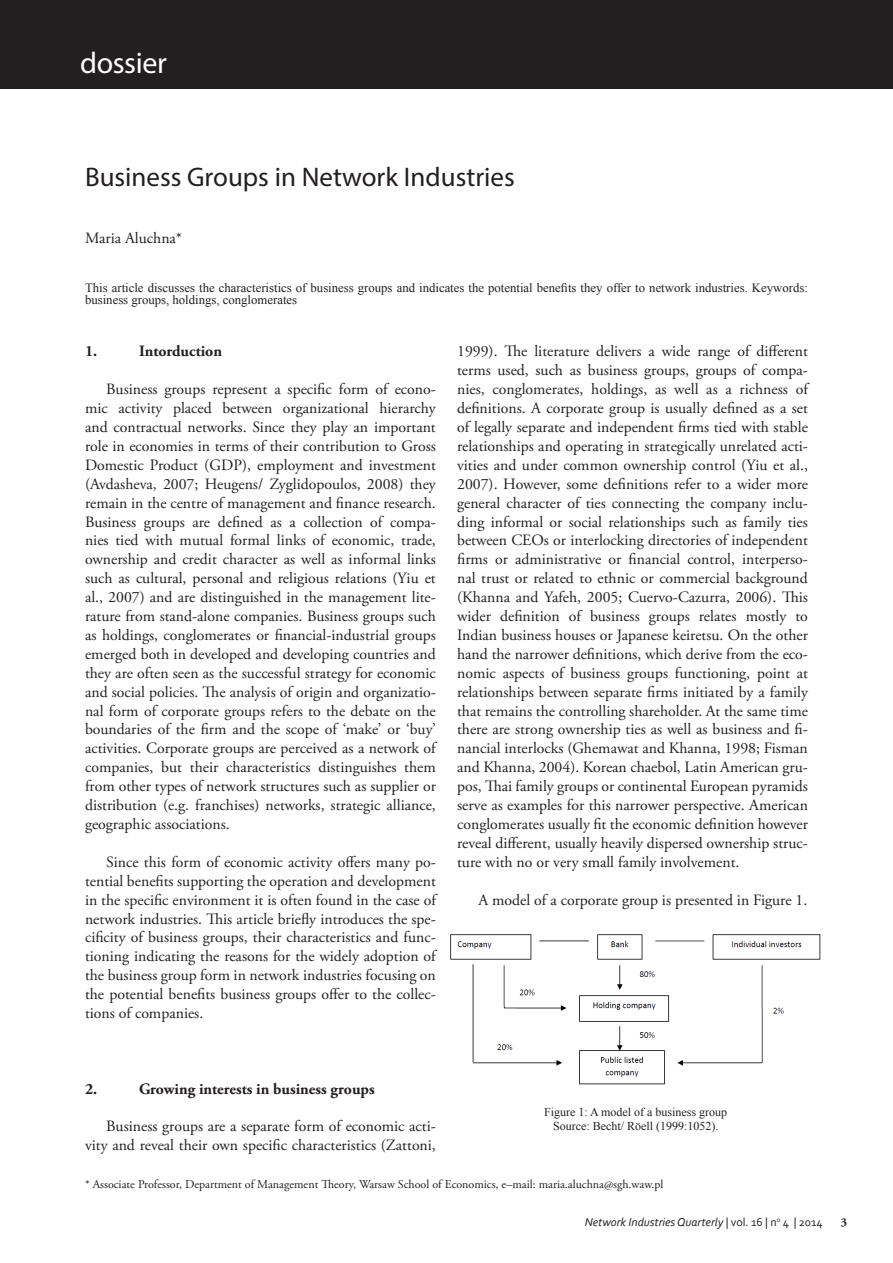
<style>
.page{position:relative;width:893px;height:1263px;background:#fff}
.page>*{position:absolute;margin:0;border:0;box-sizing:border-box;transform-origin:0 0}
.titre{font:30px "Myriad Pro";letter-spacing:-.01em;color:#fff}
.titre2{font:27px "Myriad Pro";color:#231f20}
.texte{font:15.75px/18.9px "Adobe Garamond Pro";color:#231f20;text-align:justify}
.texte-2{font:700 15.75px "Adobe Garamond Pro";color:#231f20}
.t1{font:12.75px/12px "Times New Roman";color:#231f20}
.texte_small{font:12px "Adobe Garamond Pro";color:#231f20}
.t2{font:12px "Times New Roman";color:#231f20}
.running_head_right{font:italic 12px "Corbel";color:#231f20}
.bas_de_page{font:12px "Adobe Garamond Pro";letter-spacing:-.005em;color:#231f20}
.bas_de_page-2{font:italic 12px "Corbel";color:#231f20}
.bas_de_page-3{font:700 12px "Adobe Garamond Pro";color:#231f20}
.running_head_right-2{font:12px "Corbel";color:#231f20}
.s1{font-style:italic}
.s2{font-family:"Adobe Garamond Pro"}
.s3{font-style:normal}
</style>
<div class="page">
<div style="left:0;top:0;width:893px;height:89px;background:#231f20"></div>
<img style="left:450px;top:934px;width:371px;height:151px">
<p class="titre" style="left:80px;top:44px;width:88px">dossier</p>
<p class="titre2" style="left:85px;top:161px;width:431px">Business Groups in Network Industries</p>
<p class="texte" style="left:85px;top:229px;width:99px">Maria Aluchna*</p>
<p class="t1" style="left:85px;top:281px;width:724px">This article discusses the characteristics of business groups and indicates the potential benefits they offer to network industries. Keywords: business groups, holdings, conglomerates</p>
<p class="texte-2" style="left:85px;top:342px;width:14px">1.</p>
<p class="texte-2" style="left:139px;top:342px;width:85px">Intorduction</p>
<p class="texte" style="left:85px;top:380px;width:352px;text-indent:21px">Business groups represent a specific form of econo&shy;mic activity placed between organizational hierarchy and contractual networks. Since they play an important role in economies in terms of their contribution to Gross Domestic Product (GDP), employment and investment (Avdasheva, 2007; Heugens/ Zyglidopoulos, 2008) they remain in the centre of management and finance research.<br>Business groups are defined as a collection of compa&shy;nies tied with mutual formal links of economic, trade, ownership and credit character as well as informal links such as cultural, personal and religious relations (Yiu et al., 2007) and are distinguished in the management lite&shy;rature from stand-alone companies. Business groups such as holdings, conglomerates or financial-industrial groups emerged both in developed and developing countries and they are often seen as the successful strategy for economic and social policies. The analysis of origin and organizatio&shy;nal form of corporate groups refers to the debate on the boundaries of the firm and the scope of ‘make’ or ‘buy’ activities. Corporate groups are perceived as a network of companies, but their characteristics distinguishes them from other types of network structures such as supplier or distribution (e.g. franchises) networks, strategic alliance, geographic associations.</p>
<p class="texte" style="left:85px;top:853px;width:352px;text-indent:21px">Since this form of economic activity offers many po&shy;tential benefits supporting the operation and development in the specific environment it is often found in the case of network industries. This article briefly introduces the spe&shy;cificity of business groups, their characteristics and func&shy;tioning indicating the reasons for the widely adoption of the business group form in network industries focusing on the potential benefits business groups offer to the collec&shy;tions of companies.</p>
<p class="texte" style="left:457px;top:343px;width:352px">1999). The literature delivers a wide range of different terms used, such as business groups, groups of compa&shy;nies, conglomerates, holdings, as well as a richness of definitions. A corporate group is usually defined as a set of legally separate and independent firms tied with stable relationships and operating in strategically unrelated acti&shy;vities and under common ownership control (Yiu et al., 2007). However, some definitions refer to a wider more general character of ties connecting the company inclu&shy;ding informal or social relationships such as family ties between CEOs or interlocking directories of independent firms or administrative or financial control, interperso&shy;nal trust or related to ethnic or commercial background (Khanna and Yafeh, 2005; Cuervo-Cazurra, 2006). This wider definition of business groups relates mostly to Indian business houses or Japanese keiretsu. On the other hand the narrower definitions, which derive from the eco&shy;nomic aspects of business groups functioning, point at relationships between separate firms initiated by a family that remains the controlling shareholder. At the same time there are strong ownership ties as well as business and fi&shy;nancial interlocks (Ghemawat and Khanna, 1998; Fisman and Khanna, 2004). Korean chaebol, Latin American gru&shy;pos, Thai family groups or continental European pyramids serve as examples for this narrower perspective. American conglomerates usually fit the economic definition however reveal different, usually heavily dispersed ownership struc&shy;ture with no or very small family involvement.</p>
<p class="texte" style="left:478px;top:891px;width:330px">A model of a corporate group is presented in Figure 1.</p>
<p class="texte-2" style="left:85px;top:1079px;width:14px">2.</p>
<p class="texte-2" style="left:139px;top:1079px;width:237px">Growing interests in business groups</p>
<p class="texte" style="left:85px;top:1117px;width:352px;text-align:right">Business groups are a separate form of economic acti&shy;vity and reveal their own specific characteristics (Zattoni,</p>
<p class="t2" style="left:544px;top:1103px;width:184px">Figure 1: A model of a business group</p>
<p class="t2" style="left:553px;top:1118px;width:167px">Source: Becht/ Röell (1999:1052).</p>
<p class="texte_small" style="left:85px;top:1177px;width:580px">* Associate Professor, Department of Management Theory, Warsaw School of Economics, e–mail: maria.aluchna@sgh.waw.pl</p>
<p class="bas_de_page" style="left:653px;top:1215px;width:165px"><span class="s1">tri s newsle ter</span> | vol. 13 | n°3 | 2014</p>
<p class="bas_de_page-3" style="left:841px;top:1215px;width:8px">3</p>
<p class="bas_de_page-2" style="left:587px;top:1214px;width:85px"><span class="s2">Ne</span> wor Ind s e</p>
<p class="running_head_right" style="left:585px;top:1214px;width:239px">Network Industries Quarterly <span class="s3">| vol. 16 | n</span><sup>o</sup> <span class="s3">4 | 2014</span></p>
<p class="running_head_right" style="left:702px;top:1214px;width:6px">t</p>
<p class="running_head_right-2" style="left:784px;top:1214px;width:7px">3</p>
</div>
